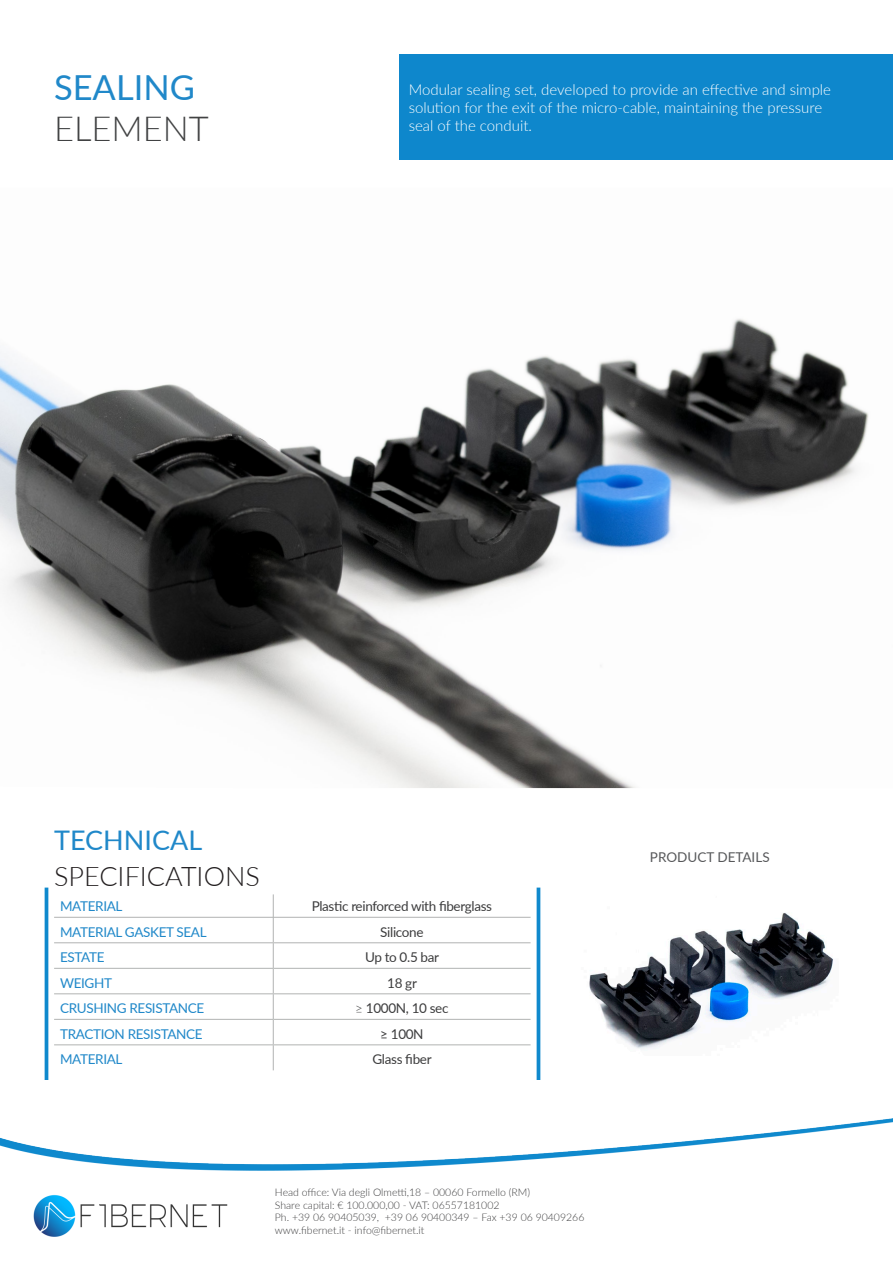
<style>
.page{position:relative;width:893px;height:1263px;background:#fff}
.page>*{position:absolute;margin:0;border:0;box-sizing:border-box;transform-origin:0 0}
.t1{font:34.5px "Lato";color:#2088c9}
.t2{font:300 34.5px "Lato";color:#414243}
.t3{font:300 27px "Lato";color:#231f20}
.t4{font:27px "Lato";color:#2088c9}
.t5{font:300 15px/18px "Lato";color:#fff}
.t6{font:13.5px "Lato";letter-spacing:-.025em;color:#2088c9}
.t7{font:13.5px "Lato";letter-spacing:-.025em;color:#3c3c3d}
.t8{font:13.5px "Lato";color:#57585a}
.t9{font:300 10.5px "Lato";color:#3e3e3f}
.s1{font-weight:300}
</style>
<div class="page">
<hr style="left:273px;top:917px;width:258px;height:1px;background:#b1b3b2">
<hr style="left:274px;top:942px;width:257px;height:1px;background:#b1b3b2">
<hr style="left:274px;top:968px;width:257px;height:1px;background:#b1b3b2">
<hr style="left:274px;top:993px;width:257px;height:1px;background:#b1b3b2">
<hr style="left:274px;top:1019px;width:257px;height:1px;background:#b1b3b2">
<hr style="left:274px;top:1044px;width:257px;height:1px;background:#b1b3b2">
<hr style="left:54px;top:917px;width:220px;height:1px;background:#b1b3b2">
<hr style="left:54px;top:942px;width:220px;height:1px;background:#b1b3b2">
<hr style="left:54px;top:968px;width:220px;height:1px;background:#b1b3b2">
<hr style="left:54px;top:993px;width:220px;height:1px;background:#b1b3b2">
<hr style="left:54px;top:1019px;width:220px;height:1px;background:#b1b3b2">
<hr style="left:54px;top:1044px;width:220px;height:1px;background:#b1b3b2">
<svg style="left:273px;top:894px;width:1px;height:176px"></svg>
<img style="left:536px;top:887px;width:5px;height:192px">
<img style="left:44px;top:887px;width:5px;height:192px">
<img style="left:589px;top:912px;width:244px;height:139px">
<div style="left:399px;top:54px;width:494px;height:105px;background:#0e87cc"></div>
<img style="left:0;top:318px;width:869px;height:470px">
<img style="left:0;top:1119px;width:893px;height:118px">
<p class="t1" style="left:54px;top:63px;width:142px">SEALING</p>
<p class="t2" style="left:54px;top:105px;width:156px">ELEMENT</p>
<p class="t5" style="left:409px;top:80px;width:424px">Modular sealing set, developed to provide an effective and simple solution for the exit of the micro-cable, maintaining the pressure seal of the conduit.</p>
<p class="t4" style="left:54px;top:820px;width:150px">TECHNICAL</p>
<p class="t3" style="left:54px;top:857px;width:207px">SPECIFICATIONS</p>
<p class="t8" style="left:650px;top:847px;width:121px">PRODUCT DETAILS</p>
<p class="t6" style="left:60px;top:897px;width:64px">MATERIAL</p>
<p class="t7" style="left:312px;top:897px;width:182px">Plastic reinforced with fiberglass</p>
<p class="t6" style="left:60px;top:922px;width:148px">MATERIAL GASKET SEAL</p>
<p class="t7" style="left:380px;top:922px;width:45px">Silicone</p>
<p class="t6" style="left:60px;top:948px;width:46px">ESTATE</p>
<p class="t7" style="left:365px;top:948px;width:76px">Up to 0.5 bar</p>
<p class="t6" style="left:60px;top:973px;width:53px">WEIGHT</p>
<p class="t7" style="left:387px;top:973px;width:31px">18 gr</p>
<p class="t6" style="left:60px;top:999px;width:146px">CRUSHING RESISTANCE</p>
<p class="t7" style="left:355px;top:999px;width:95px"><span class="s1">≥</span> 1000N, 10 sec</p>
<p class="t6" style="left:60px;top:1024px;width:144px">TRACTION RESISTANCE</p>
<p class="t7" style="left:380px;top:1024px;width:45px">≥ 100N</p>
<p class="t6" style="left:60px;top:1050px;width:64px">MATERIAL</p>
<p class="t7" style="left:372px;top:1050px;width:61px">Glass fiber</p>
<p class="t9" style="left:275px;top:1185px;width:257px">Head office: Via degli Olmetti,18 – 00060 Formello (RM)</p>
<p class="t9" style="left:275px;top:1198px;width:226px">Share capital: € 100.000,00 - VAT: 06557181002</p>
<p class="t9" style="left:275px;top:1210px;width:311px">Ph. +39 06 90405039, +39 06 90400349 – Fax +39 06 90409266</p>
<p class="t9" style="left:275px;top:1223px;width:151px">www.fibernet.it - info@fibernet.it</p>
</div>
